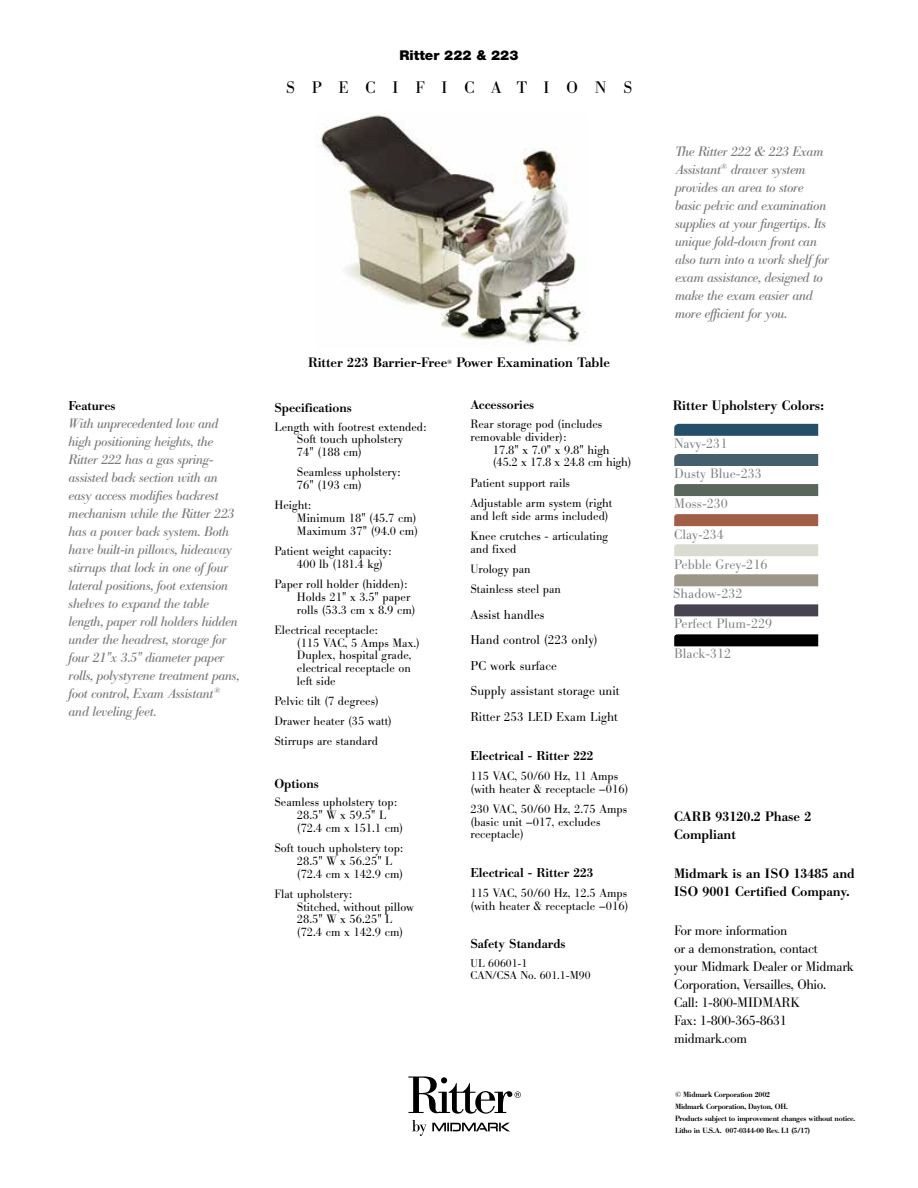
<style>
.page{position:relative;width:918px;height:1188px;background:#fff}
.page>*{position:absolute;margin:0;border:0;box-sizing:border-box;transform-origin:0 0}
.t1{font:16.5px "Bodoni BE";letter-spacing:1.035em;color:#000001}
.t2{font:italic 13.5px/18px "Bodoni BE";letter-spacing:-.025em;color:#77797b}
.t3{font:300 13.5px/18px "Bodoni BE";letter-spacing:-.025em;color:#000001}
.t4{font:500 13.5px/18px "Bodoni BE";color:#000001}
.t5{font:300 13.5px/29.4px "Bodoni BE";color:#7f8183}
.t6{font:900 13.5px "Helvetica Neue LT Std";color:#000001}
.t7{font:500 12.75px "Bodoni BE";color:#000001}
.t8{font:300 12.75px/25.5px "Bodoni BE";color:#000001}
.t9{font:300 12px/12.8px "Bodoni BE";color:#000001}
.t10{font:300 11.25px/12px "Bodoni BE";color:#000001}
.t11{font:500 7.5px/12px "Bodoni BE";letter-spacing:-.025em;color:#000001}
</style>
<div class="page">
<svg style="left:412px;top:1120px;width:98px;height:16px"></svg>
<svg style="left:408px;top:1077px;width:113px;height:37px"></svg>
<img style="left:318px;top:113px;width:267px;height:232px">
<svg style="left:674px;top:424px;width:144px;height:12px;background:#27526b"></svg>
<div style="left:674px;top:454px;width:144px;height:12px;background:#45606c"></div>
<svg style="left:674px;top:484px;width:144px;height:12px;background:#5a675d"></svg>
<svg style="left:674px;top:514px;width:144px;height:12px;background:#a26149"></svg>
<svg style="left:674px;top:544px;width:144px;height:12px;background:#dbdcd1"></svg>
<svg style="left:674px;top:574px;width:144px;height:12px;background:#9e988c"></svg>
<svg style="left:674px;top:604px;width:144px;height:12px;background:#4e4956"></svg>
<svg style="left:674px;top:634px;width:144px;height:12px;background:#080809"></svg>
<p class="t6" style="left:400px;top:47px;width:120px">Ritter 222 &amp; 223</p>
<h1 class="t1" style="left:286px;top:78px;width:347px">SPECIFICATIONS</h1>
<p class="t7" style="left:69px;top:398px;width:49px">Features</p>
<p class="t2" style="left:69px;top:415px;width:172px">With unprecedented low and high positioning heights, the<br>Ritter 222 has a gas spring&shy;assisted back section with an easy access modifies backrest mechanism while the Ritter 223 has a power back system. Both have built-in pillows, hideaway stirrups that lock in one of four lateral positions, foot extension shelves to expand the table length, paper roll holders hidden under the headrest, storage for four 21"x 3.5" diameter paper rolls, polystyrene treatment pans, foot control, Exam Assistant<sup>® </sup>and leveling feet.</p>
<p class="t4" style="left:308px;top:354px;width:303px">Ritter 223 Barrier-Free<sup>®</sup> Power Examination Table</p>
<p class="t7" style="left:274px;top:400px;width:79px">Specifications</p>
<p class="t9" style="left:297px;top:421px;width:131px;text-indent:-22px">Length with footrest extended:<br>Soft touch upholstery<br>74" (188 cm)</p>
<p class="t9" style="left:297px;top:466px;width:105px">Seamless upholstery:<br>76" (193 cm)</p>
<p class="t9" style="left:297px;top:499px;width:123px;text-indent:-22px">Height:<br>Minimum 18" (45.7 cm)<br>Maximum 37" (94.0 cm)</p>
<p class="t9" style="left:297px;top:545px;width:96px;text-indent:-22px">Patient weight capacity:<br>400 lb (181.4 kg)</p>
<p class="t9" style="left:297px;top:578px;width:120px;text-indent:-22px">Paper roll holder (hidden):<br>Holds 21" x 3.5" paper rolls (53.3 cm x 8.9 cm)</p>
<p class="t9" style="left:297px;top:624px;width:125px;text-indent:-22px">Electrical receptacle:<br>(115 VAC, 5 Amps Max.)<br>Duplex, hospital grade, electrical receptacle on left side</p>
<p class="t9" style="left:274px;top:691px;width:119px;line-height:20.2px">Pelvic tilt (7 degrees)<br>Drawer heater (35 watt)<br>Stirrups are standard</p>
<p class="t7" style="left:274px;top:776px;width:46px">Options</p>
<p class="t9" style="left:297px;top:796px;width:108px;text-indent:-22px">Seamless upholstery top:<br>28.5" W x 59.5" L (72.4 cm x 151.1 cm)</p>
<p class="t9" style="left:297px;top:842px;width:108px;text-indent:-22px">Soft touch upholstery top:<br>28.5" W x 56.25" L (72.4 cm x 142.9 cm)</p>
<p class="t9" style="left:297px;top:888px;width:118px;text-indent:-22px">Flat upholstery:<br>Stitched, without pillow<br>28.5" W x 56.25" L (72.4 cm x 142.9 cm)</p>
<p class="t7" style="left:470px;top:398px;width:65px">Accessories</p>
<p class="t9" style="left:470px;top:418px;width:133px">Rear storage pod (includes removable divider):</p>
<p class="t9" style="left:493px;top:443px;width:140px">17.8" x 7.0" x 9.8" high (45.2 x 17.8 x 24.8 cm high)</p>
<p class="t9" style="left:470px;top:473px;width:143px;line-height:20.2px">Patient support rails<br>Adjustable arm system (right</p>
<p class="t9" style="left:470px;top:506px;width:140px;line-height:20.2px">and left side arms included)<br>Knee crutches - articulating</p>
<p class="t9" style="left:470px;top:539px;width:92px;line-height:20.2px">and fixed<br>Urology pan<br>Stainless steel pan</p>
<p class="t8" style="left:470px;top:602px;width:151px">Assist handles<br>Hand control (223 only)<br>PC work surface<br>Supply assistant storage unit<br>Ritter 253 LED Exam Light</p>
<p class="t7" style="left:470px;top:748px;width:124px">Electrical - Ritter 222</p>
<p class="t9" style="left:470px;top:770px;width:160px">115 VAC, 50/60 Hz, 11 Amps (with heater &amp; receptacle –016)</p>
<p class="t9" style="left:470px;top:803px;width:158px">230 VAC, 50/60 Hz, 2.75 Amps (basic unit –017, excludes receptacle)</p>
<p class="t7" style="left:470px;top:865px;width:124px">Electrical - Ritter 223</p>
<p class="t9" style="left:470px;top:887px;width:160px">115 VAC, 50/60 Hz, 12.5 Amps (with heater &amp; receptacle –016)</p>
<p class="t7" style="left:470px;top:936px;width:97px">Safety Standards</p>
<p class="t10" style="left:470px;top:958px;width:122px">UL 60601-1<br>CAN/CSA No. 601.1-M90</p>
<p class="t2" style="left:675px;top:143px;width:156px">The Ritter 222 &amp; 223 Exam<br>Assistant<sup>®</sup> drawer system provides an area to store basic pelvic and examination supplies at your fingertips. Its unique fold-down front can also turn into a work shelf for exam assistance, designed to make the exam easier and more efficient for you.</p>
<p class="t4" style="left:673px;top:397px;width:153px">Ritter Upholstery Colors:</p>
<p class="t5" style="left:674px;top:429px;width:55px">Navy-231</p>
<p class="t5" style="left:674px;top:459px;width:89px">Dusty Blue-233</p>
<p class="t5" style="left:674px;top:490px;width:55px">Moss-230</p>
<p class="t5" style="left:674px;top:520px;width:51px">Clay-234</p>
<p class="t5" style="left:673px;top:550px;width:96px">Pebble Grey-216<br>Shadow-232</p>
<p class="t5" style="left:674px;top:610px;width:99px">Perfect Plum-229</p>
<p class="t5" style="left:674px;top:640px;width:59px">Black-312</p>
<p class="t4" style="left:674px;top:808px;width:139px">CARB 93120.2 Phase 2<br>Compliant</p>
<p class="t4" style="left:674px;top:865px;width:182px">Midmark is an ISO 13485 and<br>ISO 9001 Certified Company.</p>
<p class="t3" style="left:674px;top:922px;width:181px">For more information<br>or a demonstration, contact<br>your Midmark Dealer or Midmark<br>Corporation, Versailles, Ohio.<br>Call: 1-800-MIDMARK<br>Fax: 1-800-365-8631 midmark.com</p>
<p class="t11" style="left:675px;top:1089px;width:182px">© Midmark Corporation 2002<br>Midmark Corporation, Dayton, OH.<br>Products subject to improvement changes without notice.<br>Litho in U.S.A. 007-0344-00 Rev. L1 (5/17)</p>
</div>
